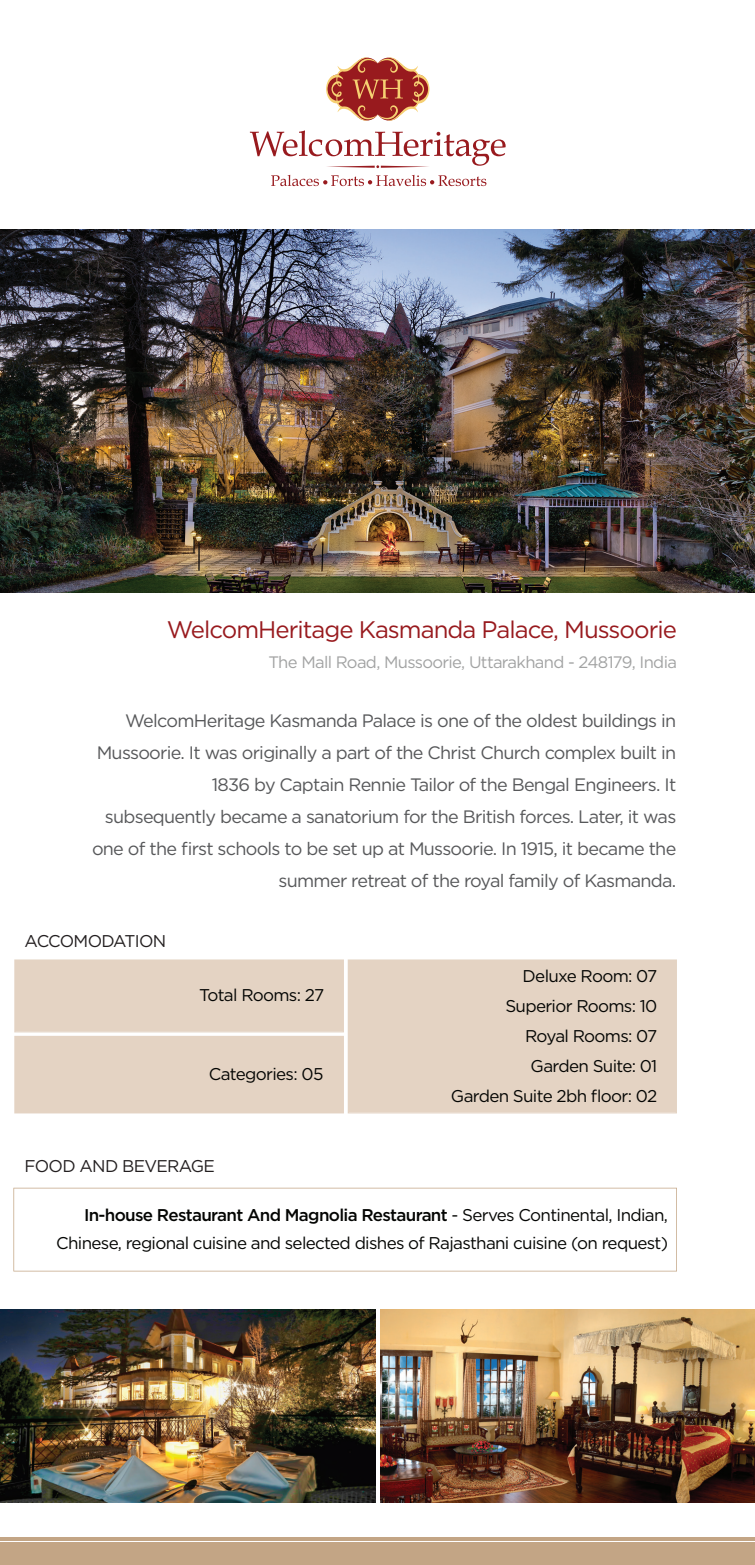
<style>
.page{position:relative;width:755px;height:1565px;background:#fff}
.page>*{position:absolute;margin:0;border:0;box-sizing:border-box;transform-origin:0 0}
.t1{font:24px "Gotham";letter-spacing:-.04em;color:#981a1e}
.t2{font:18px/32px "Gotham";letter-spacing:-.04em;color:#57585a;text-align:right}
.t3{font:17px/30px "Gotham";letter-spacing:-.04em;color:#040503;text-align:right}
.t4{font:17px "Gotham";letter-spacing:-.04em;color:#231f20}
.t5{font:16.6px "Gotham";letter-spacing:-.04em;color:#a2a3a3}
.s1{font-weight:500}
</style>
<div class="page">
<img style="left:0;top:229px;width:754px;height:364px">
<img style="left:0;top:1309px;width:375px;height:194px">
<img style="left:380px;top:1309px;width:374px;height:194px">
<hr style="left:0;top:1537px;width:754px;height:4px;background:#c3a585">
<div style="left:0;top:1542px;width:754px;height:23px;background:#c3a585"></div>
<svg style="left:13px;top:1188px;width:663px;height:83px"></svg>
<div style="left:14px;top:959px;width:330px;height:154px;background:#e4d3c3"></div>
<div style="left:347px;top:959px;width:329px;height:154px;background:#e4d3c3"></div>
<svg style="left:250px;top:130px;width:255px;height:38px"></svg>
<svg style="left:271px;top:175px;width:215px;height:11px"></svg>
<svg style="left:326px;top:57px;width:103px;height:64px"></svg>
<h1 class="t1" style="left:167px;top:614px;width:511px">WelcomHeritage Kasmanda Palace, Mussoorie</h1>
<p class="t5" style="left:268px;top:651px;width:409px">The Mall Road, Mussoorie, Uttarakhand - 248179, India</p>
<p class="t2" style="left:92px;top:704px;width:585px">WelcomHeritage Kasmanda Palace is one of the oldest buildings in Mussoorie. It was originally a part of the Christ Church complex built in 1836 by Captain Rennie Tailor of the Bengal Engineers. It<br>subsequently became a sanatorium for the British forces. Later, it was one of the first schools to be set up at Mussoorie. In 1915, it became the summer retreat of the royal family of Kasmanda.</p>
<p class="t4" style="left:25px;top:930px;width:143px">ACCOMODATION</p>
<p class="t3" style="left:199px;top:980px;width:126px">Total Rooms: 27</p>
<p class="t3" style="left:209px;top:1058px;width:116px">Categories: 05</p>
<p class="t4" style="left:25px;top:1155px;width:192px">FOOD AND BEVERAGE</p>
<p class="t3" style="left:450px;top:960px;width:208px">Deluxe Room: 07<br>Superior Rooms: 10<br>Royal Rooms: 07<br>Garden Suite: 01<br>Garden Suite 2bh floor: 02</p>
<p class="t3" style="left:56px;top:1200px;width:613px;line-height:28px"><span class="s1">In-house Restaurant And Magnolia Restaurant</span> - Serves Continental, Indian,<br>Chinese, regional cuisine and selected dishes of Rajasthani cuisine (on request)</p>
</div>
